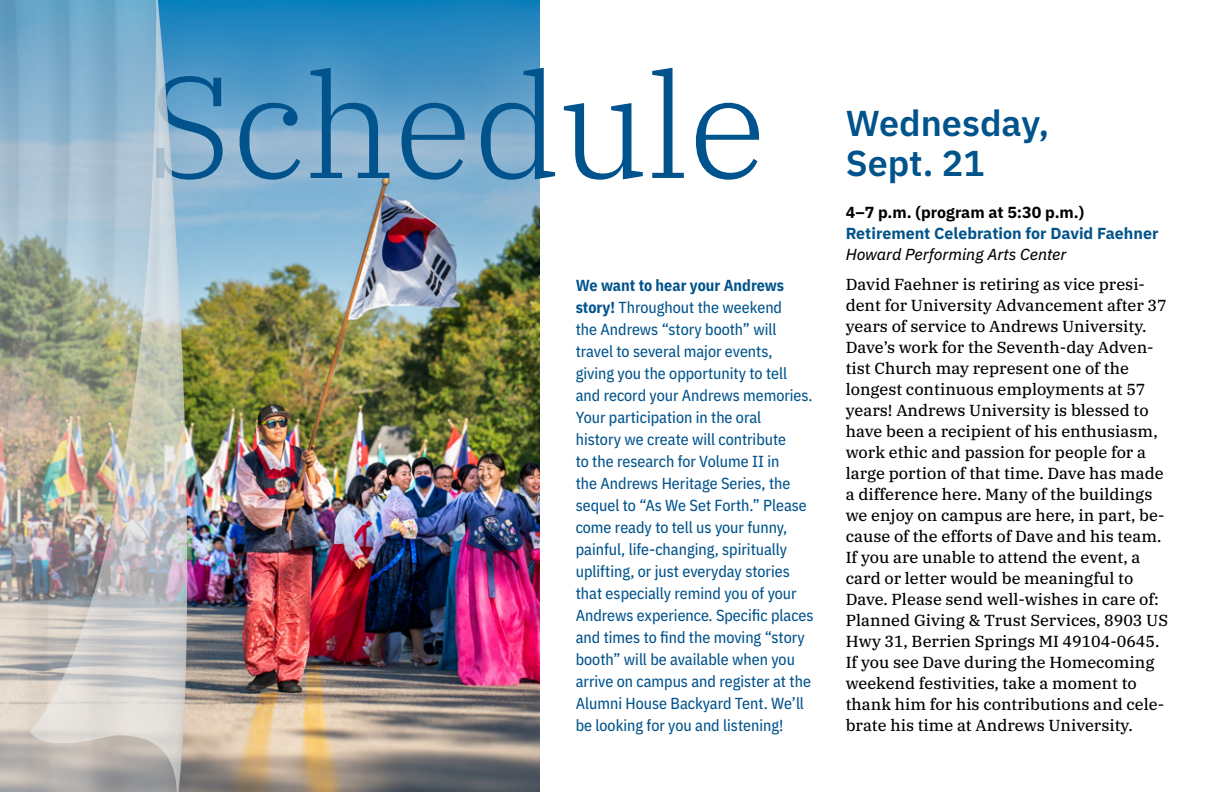
<style>
.page{position:relative;width:1224px;height:792px;background:#fff}
.page>*{position:absolute;margin:0;border:0;box-sizing:border-box;transform-origin:0 0}
.t1{font:300 143.6px "IBM Plex Serif";color:#00538c}
.t2{font:600 36px/40px "IBM Plex Sans";color:#00538b}
.t3{font:16px/21px "IBM Plex Serif Text";color:#000}
.t4{font:16px/22px "IBM Plex Sans Cond Text";color:#00538c}
.t5{font:700 16px "IBM Plex Sans";color:#00538b}
.t6{font:700 16px "IBM Plex Sans";color:#000}
.t7{font:italic 16px "IBM Plex Sans Text";color:#000}
.t8{font:700 16px "IBM Plex Sans Cond";color:#00538c}
.s1{font-family:"IBM Plex Sans Cond";font-weight:700}
</style>
<div class="page">
<img style="left:196px;top:0;width:344px;height:792px">
<svg style="left:196px;top:14px;width:344px;height:223px;background:#67a2c8"></svg>
<img style="left:0;top:0;width:196px;height:792px">
<img style="left:30px;top:0;width:161px;height:792px">
<h1 class="t1" style="left:147px;top:18px;width:620px">Schedule</h1>
<p class="t8" style="left:576px;top:273px;width:210px">We want to hear your Andrews</p>
<p class="t4" style="left:576px;top:295px;width:239px"><span class="s1">story!</span> Throughout the weekend<br>the Andrews “story booth” will travel to several major events, giving you the opportunity to tell and record your Andrews memories.<br>Your participation in the oral<br>history we create will contribute<br>to the research for Volume II in<br>the Andrews Heritage Series, the sequel to “As We Set Forth.” Please come ready to tell us your funny, painful, life-changing, spiritually uplifting, or just everyday stories that especially remind you of your Andrews experience. Specific places and times to find the moving “story booth” will be available when you arrive on campus and register at the Alumni House Backyard Tent. We’ll be looking for you and listening!</p>
<h2 class="t2" style="left:846px;top:101px;width:205px">Wednesday,<br>Sept. 21</h2>
<p class="t6" style="left:846px;top:200px;width:240px">4–7 p.m. (program at 5:30 p.m.)</p>
<p class="t5" style="left:846px;top:221px;width:314px">Retirement Celebration for David Faehner</p>
<p class="t7" style="left:846px;top:242px;width:222px">Howard Performing Arts Center</p>
<p class="t3" style="left:846px;top:273px;width:324px">David Faehner is retiring as vice presi&shy;dent for University Advancement after 37 years of service to Andrews University.<br>Dave’s work for the Seventh-day Adven&shy;tist Church may represent one of the longest continuous employments at 57 years! Andrews University is blessed to have been a recipient of his enthusiasm, work ethic and passion for people for a large portion of that time. Dave has made a difference here. Many of the buildings we enjoy on campus are here, in part, be&shy;cause of the efforts of Dave and his team.<br>If you are unable to attend the event, a card or letter would be meaningful to Dave. Please send well-wishes in care of:<br>Planned Giving &amp; Trust Services, 8903 US Hwy 31, Berrien Springs MI 49104-0645.<br>If you see Dave during the Homecoming weekend festivities, take a moment to thank him for his contributions and cele&shy;brate his time at Andrews University.</p>
</div>
